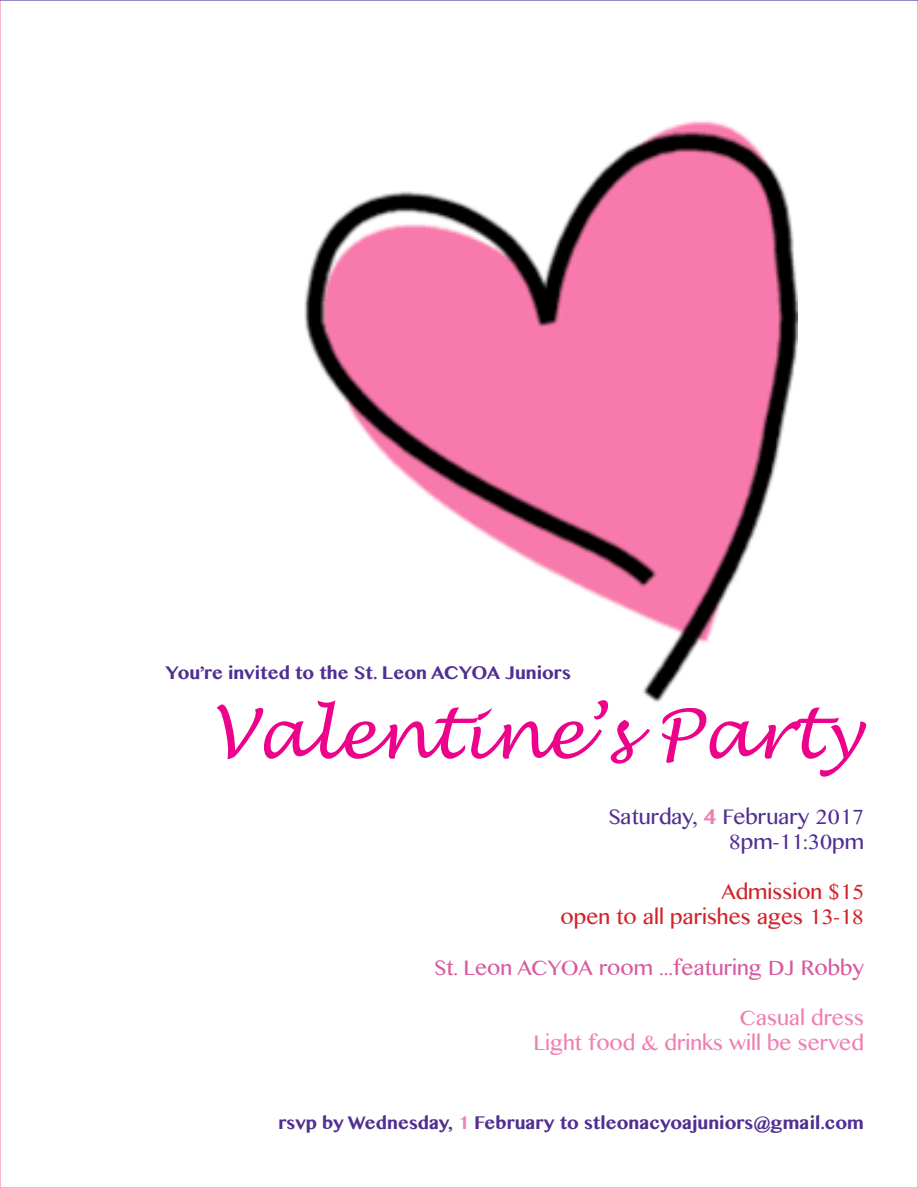
<style>
.page{position:relative;width:918px;height:1188px;background:#fff}
.page>*{position:absolute;margin:0;border:0;box-sizing:border-box;transform-origin:0 0}
.t1{font:italic 67.5px "Lucida Handwriting";color:#ed028c}
.t2{font:21px "Lao MN";color:#f17fb1}
.t3{font:21px "Lao MN";color:#d1232a}
.t4{font:21px "Lao MN";color:#d75aa1}
.t5{font:21px "Lao MN";color:#502e92}
.t6{font:700 18px "Lao MN";color:#502e92}
.s1{font-weight:700;color:#f17fb1}
.s2{color:#f17fb1}
</style>
<div class="page">
<img style="left:304px;top:120px;width:494px;height:582px">
<hr style="left:0;top:0;width:1px;height:1188px;background:#f17fb1">
<hr style="left:917px;top:0;width:1px;height:1188px;background:#f17fb1">
<hr style="left:0;top:0;width:918px;height:1px;background:#502e92">
<hr style="left:0;top:1187px;width:918px;height:1px;background:#f17fb1">
<p class="t6" style="left:166px;top:661px;width:407px">You’re invited to the St. Leon ACYOA Juniors</p>
<p class="t1" style="left:211px;top:693px;width:651px">Valentine’s Party</p>
<p class="t5" style="left:609px;top:802px;width:256px">Saturday, <span class="s1">4</span> February 2017</p>
<p class="t5" style="left:729px;top:827px;width:137px">8pm-11:30pm</p>
<p class="t3" style="left:721px;top:878px;width:144px">Admission $15</p>
<p class="t3" style="left:561px;top:903px;width:305px">open to all parishes ages 13-18</p>
<p class="t4" style="left:435px;top:953px;width:431px">St. Leon ACYOA room ...featuring DJ Robby</p>
<p class="t2" style="left:739px;top:1004px;width:126px">Casual dress</p>
<p class="t2" style="left:534px;top:1029px;width:332px">Light food &amp; drinks will be served</p>
<p class="t6" style="left:278px;top:1110px;width:587px">rsvp by Wednesday, <span class="s2">1</span> February to stleonacyoajuniors@gmail.com</p>
</div>
